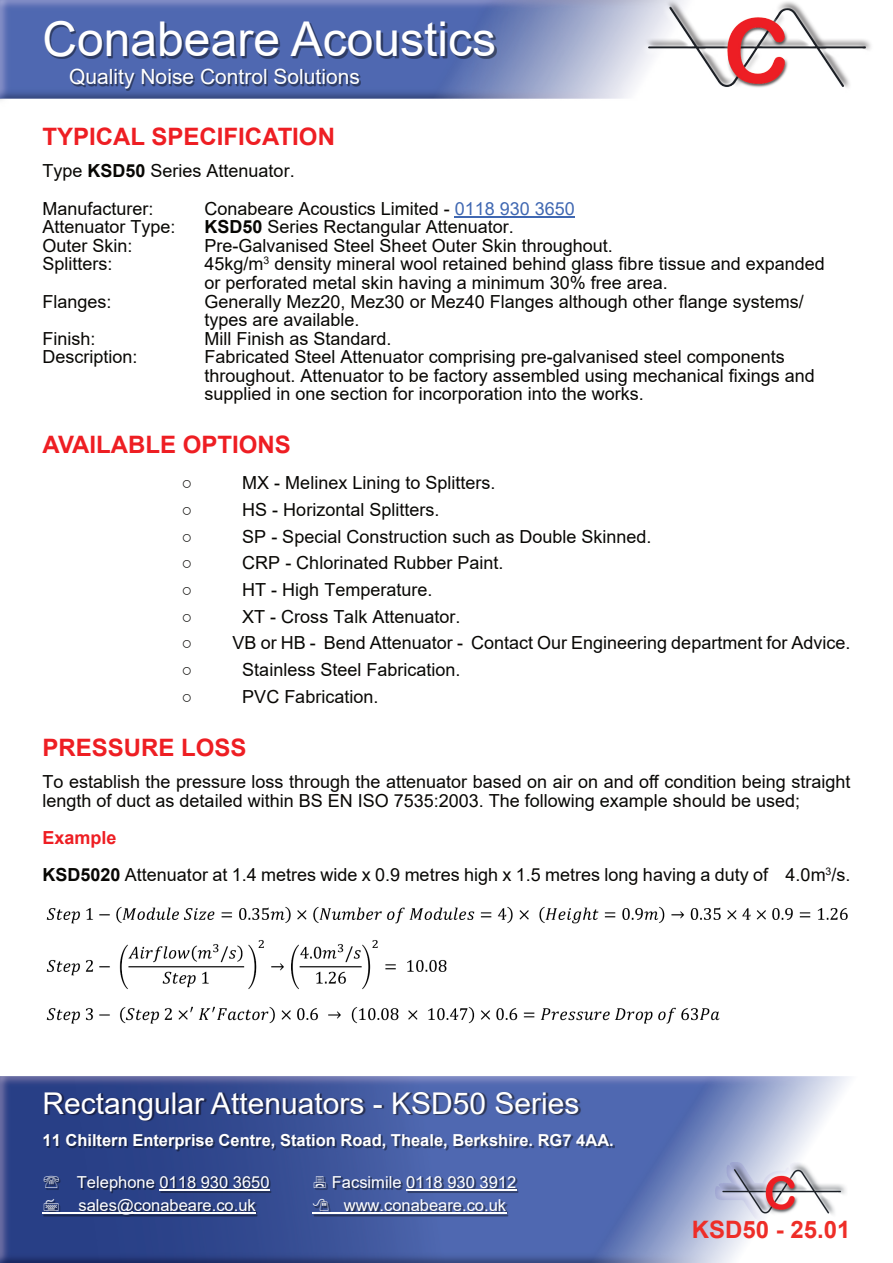
<style>
.page{position:relative;width:893px;height:1263px;background:#fff}
.page>*{position:absolute;margin:0;border:0;box-sizing:border-box;transform-origin:0 0}
.t1{font:48px "Arial";color:#fff}
.t2{font:30px "Arial";color:#fff}
.t3{font:700 24px "Arial";color:#ee1e23}
.t4{font:700 24px "Arial";color:#ee2e28}
.t5{font:21px "Arial";color:#fff}
.t6{font:18px/18.6px "Arial";color:#080704}
.t7{font:16.5px "Arial";color:#fff}
.t8{font:700 16.5px "Arial";color:#fff}
.s1{font-weight:700}
.s2{color:#4068b2}
.s3{font-weight:700;color:#ee1e23}
</style>
<div class="page">
<img style="left:0;top:0;width:640px;height:101px">
<img style="left:0;top:1077px;width:849px;height:186px">
<img style="left:44px;top:1135px;width:571px;height:81px">
<hr style="left:159px;top:1189px;width:111px;height:1px;background:#fff">
<hr style="left:406px;top:1189px;width:110px;height:1px;background:#fff">
<hr style="left:60px;top:1212px;width:196px;height:2px;background:#fff">
<hr style="left:330px;top:1212px;width:176px;height:2px;background:#fff">
<img style="left:46px;top:22px;width:451px;height:37px">
<img style="left:71px;top:70px;width:290px;height:21px">
<img style="left:640px;top:0;width:231px;height:88px">
<img style="left:716px;top:1162px;width:131px;height:58px">
<hr style="left:455px;top:216px;width:120px;height:2px;background:#4068b2">
<img style="left:46px;top:906px;width:802px;height:118px">
<svg style="left:44px;top:1175px;width:15px;height:12px"></svg>
<svg style="left:314px;top:1175px;width:12px;height:12px"></svg>
<svg style="left:43px;top:1198px;width:17px;height:16px"></svg>
<svg style="left:313px;top:1198px;width:17px;height:16px"></svg>
<h1 class="t1" style="left:43px;top:21px;width:455px">Conabeare Acoustics</h1>
<p class="t5" style="left:69px;top:69px;width:292px">Quality Noise Control Solutions</p>
<h3 class="t3" style="left:43px;top:127px;width:294px">TYPICAL SPECIFICATION</h3>
<p class="t6" style="left:43px;top:154px;width:254px;line-height:37.2px">Type <span class="s1">KSD50</span> Series Attenuator.<br>Manufacturer:</p>
<p class="t6" style="left:205px;top:201px;width:372px">Conabeare Acoustics Limited - <span class="s2">0118 930 3650</span></p>
<p class="t6" style="left:43px;top:219px;width:135px">Attenuator Type:</p>
<p class="t6" style="left:205px;top:219px;width:311px"><span class="s1">KSD50</span> Series Rectangular Attenuator.</p>
<p class="t6" style="left:43px;top:238px;width:92px">Outer Skin:</p>
<p class="t6" style="left:205px;top:238px;width:410px">Pre-Galvanised Steel Sheet Outer Skin throughout.</p>
<p class="t6" style="left:43px;top:256px;width:72px">Splitters:</p>
<p class="t6" style="left:205px;top:256px;width:622px">45kg/m<sup>3</sup> density mineral wool retained behind glass fibre tissue and expanded or perforated metal skin having a minimum 30% free area.</p>
<p class="t6" style="left:43px;top:294px;width:71px">Flanges:</p>
<p class="t6" style="left:205px;top:294px;width:601px">Generally Mez20, Mez30 or Mez40 Flanges although other flange systems/ types are available.</p>
<p class="t6" style="left:43px;top:331px;width:55px">Finish:</p>
<p class="t6" style="left:205px;top:331px;width:189px">Mill Finish as Standard.</p>
<p class="t6" style="left:43px;top:349px;width:97px">Description:</p>
<p class="t6" style="left:205px;top:349px;width:612px">Fabricated Steel Attenuator comprising pre-galvanised steel components throughout. Attenuator to be factory assembled using mechanical fixings and supplied in one section for incorporation into the works.</p>
<h3 class="t3" style="left:43px;top:436px;width:250px">AVAILABLE OPTIONS</h3>
<p class="t6" style="left:181px;top:475px;width:12px">○</p>
<p class="t6" style="left:242px;top:475px;width:255px">MX - Melinex Lining to Splitters.</p>
<p class="t6" style="left:181px;top:502px;width:12px">○</p>
<p class="t6" style="left:242px;top:502px;width:199px">HS - Horizontal Splitters.</p>
<p class="t6" style="left:181px;top:528px;width:12px">○</p>
<p class="t6" style="left:242px;top:528px;width:411px">SP - Special Construction such as Double Skinned.</p>
<p class="t6" style="left:181px;top:555px;width:12px">○</p>
<p class="t6" style="left:242px;top:555px;width:263px">CRP - Chlorinated Rubber Paint.</p>
<p class="t6" style="left:181px;top:582px;width:12px">○</p>
<p class="t6" style="left:242px;top:582px;width:192px">HT - High Temperature.</p>
<p class="t6" style="left:181px;top:609px;width:12px">○</p>
<p class="t6" style="left:242px;top:609px;width:220px">XT - Cross Talk Attenuator.</p>
<p class="t6" style="left:181px;top:631px;width:670px;line-height:26.7px">○ VB or HB - Bend Attenuator - Contact Our Engineering department for Advice. ○</p>
<p class="t6" style="left:242px;top:662px;width:220px">Stainless Steel Fabrication.</p>
<p class="t6" style="left:181px;top:689px;width:12px">○</p>
<p class="t6" style="left:242px;top:689px;width:138px">PVC Fabrication.</p>
<h3 class="t3" style="left:43px;top:739px;width:206px">PRESSURE LOSS</h3>
<p class="t6" style="left:43px;top:774px;width:809px">To establish the pressure loss through the attenuator based on air on and off condition being straight length of duct as detailed within BS EN ISO 7535:2003. The following example should be used;</p>
<p class="t6" style="left:43px;top:821px;width:809px;line-height:37.2px"><span class="s3">Example<br></span><span class="s1">KSD5020</span> Attenuator at 1.4 metres wide x 0.9 metres high x 1.5 metres long having a duty of 4.0m<sup>3</sup>/s.</p>
<h2 class="t2" style="left:43px;top:1092px;width:538px">Rectangular Attenuators - KSD50 Series</h2>
<p class="t8" style="left:43px;top:1134px;width:573px">11 Chiltern Enterprise Centre, Station Road, Theale, Berkshire. RG7 4AA.</p>
<p class="t7" style="left:77px;top:1175px;width:194px">Telephone 0118 930 3650</p>
<p class="t7" style="left:332px;top:1175px;width:186px">Facsimile 0118 930 3912</p>
<p class="t7" style="left:79px;top:1199px;width:179px">sales@conabeare.co.uk</p>
<p class="t7" style="left:344px;top:1199px;width:164px">www.conabeare.co.uk</p>
<h3 class="t4" style="left:692px;top:1220px;width:160px">KSD50 - 25.01</h3>
</div>
